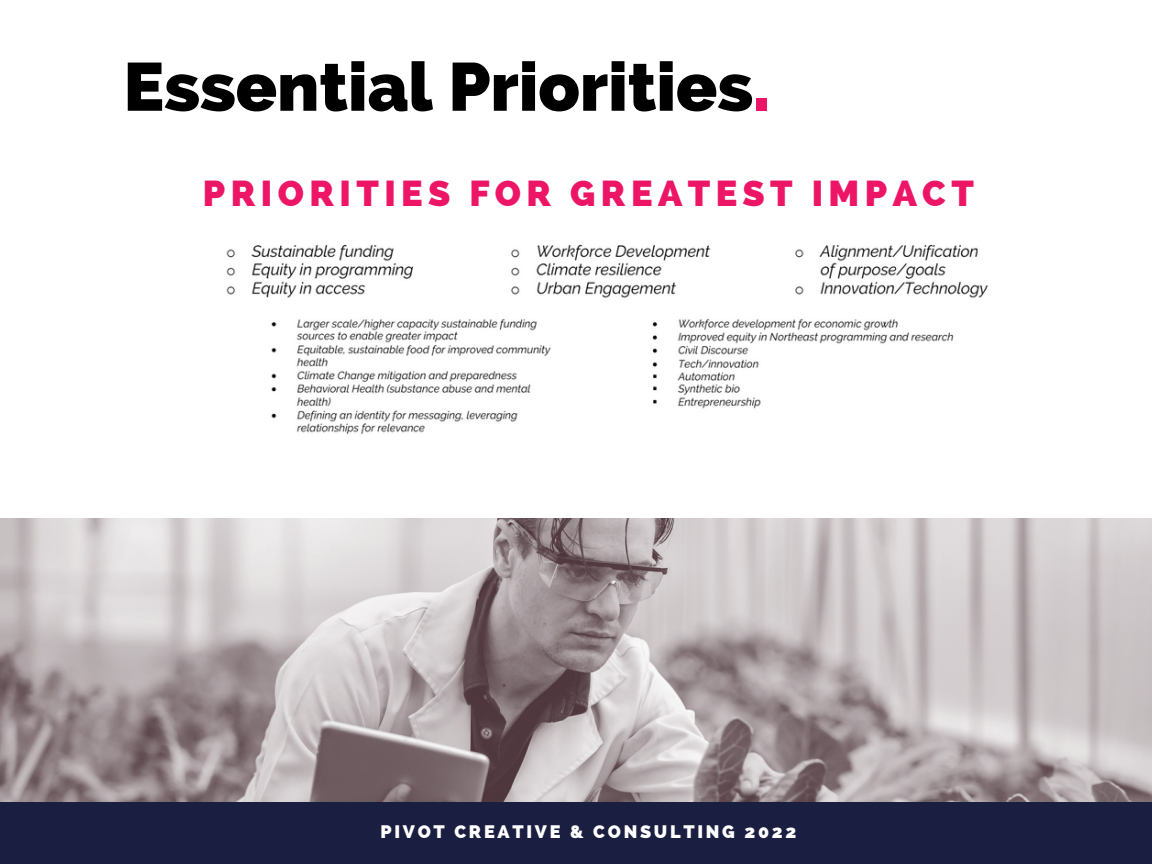
<style>
.page{position:relative;width:1152px;height:864px;background:#fff}
.page>*{position:absolute;margin:0;border:0;box-sizing:border-box;transform-origin:0 0}
.t1{font:800 67.95px "Raleway";color:#000}
.t2{font:800 36.15px "Raleway";letter-spacing:.15em;color:#ed1566}
.t3{font:800 18.15px "Raleway";letter-spacing:.15em;color:#fff}
.s1{color:#ed1566}
</style>
<div class="page">
<div style="left:0;top:801px;width:1152px;height:63px;background:#1a1e41"></div>
<img style="left:226px;top:244px;width:762px;height:191px">
<img style="left:1px;top:519px;width:1151px;height:282px">
<h1 class="t1" style="left:124px;top:47px;width:648px">Essential Priorities<span class="s1">.</span></h1>
<h2 class="t2" style="left:203px;top:172px;width:772px">PRIORITIES FOR GREATEST IMPACT</h2>
<p class="t3" style="left:380px;top:821px;width:417px">PIVOT CREATIVE &amp; CONSULTING 2022</p>
</div>
